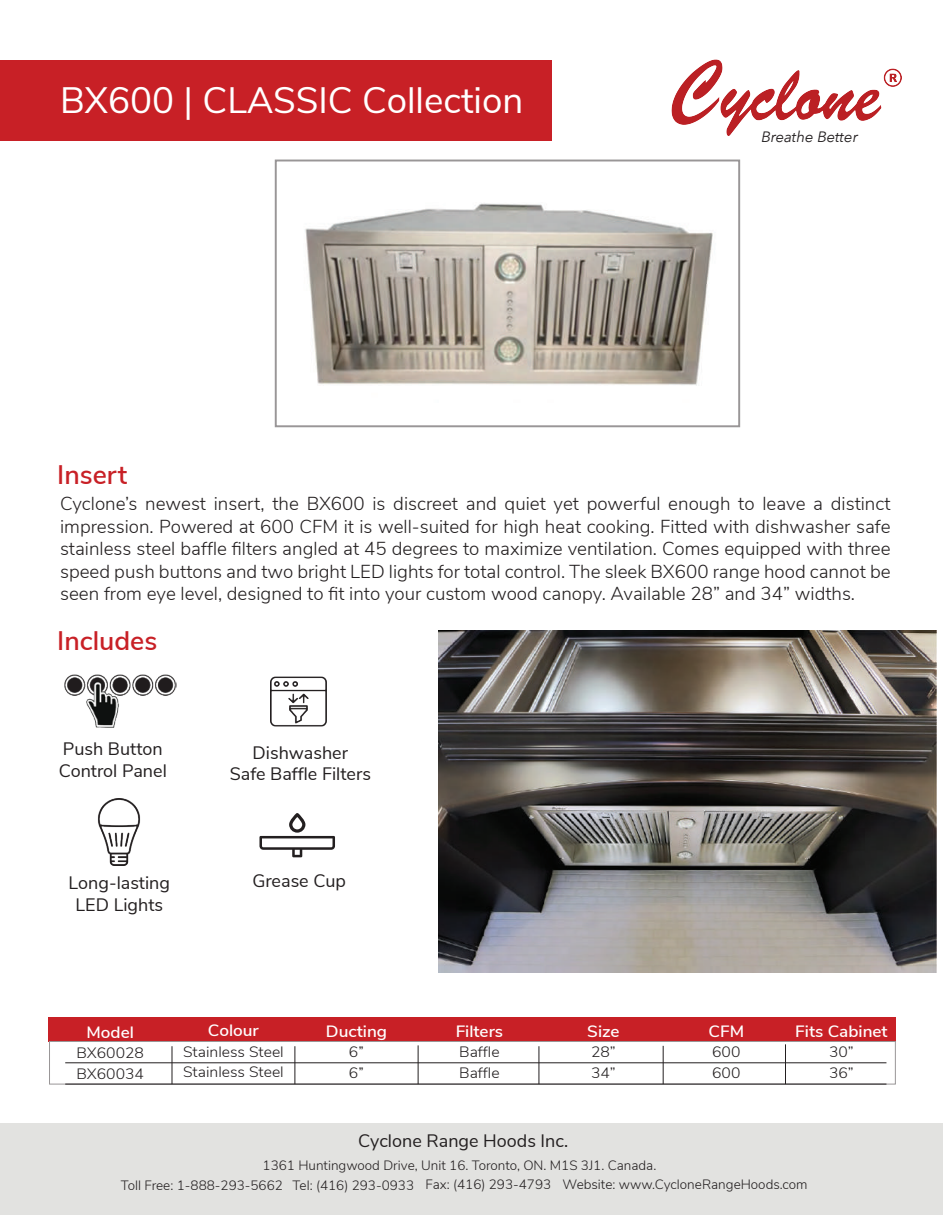
<style>
.page{position:relative;width:945px;height:1215px;background:#fff}
.page>*{position:absolute;margin:0;border:0;box-sizing:border-box;transform-origin:0 0}
.t1{font:36.75px "Nunito Sans";color:#fff}
.t2{font:600 26.85px "Nunito Sans";color:#c82026}
.t3{font:300 18.75px/22.5px "Nunito Sans";color:#231f20;text-align:justify}
.t4{font:18px/21.6px "Nunito Sans";color:#231f20;text-align:center}
.t5{font:600 16.35px "Nunito Sans";color:#fff;scale:1.05 1}
.t6{font:300 15px/20.4px "Nunito Sans";color:#231f20;scale:1.05 1}
.t7{font:italic 15px "Avenir Next";color:#231f20}
.t8{font:300 13.5px/19px "Nunito Sans";color:#231f20}
</style>
<div class="page">
<div style="left:0;top:60px;width:552px;height:81px;background:#c82026"></div>
<div style="left:0;top:1123px;width:942px;height:92px;background:#e2e2e0"></div>
<img style="left:271px;top:676px;width:56px;height:51px">
<img style="left:97px;top:799px;width:44px;height:67px">
<div style="left:275px;top:160px;width:465px;height:267px;border:2px solid #999697"></div>
<div style="left:48px;top:1017px;width:847px;height:25px;background:#c82026"></div>
<div style="left:49px;top:1041px;width:847px;height:44px;border:1px solid #999697"></div>
<hr style="left:172px;top:1046px;width:1px;height:38px;background:#231f20">
<hr style="left:295px;top:1046px;width:1px;height:38px;background:#231f20">
<hr style="left:418px;top:1045px;width:1px;height:39px;background:#231f20">
<hr style="left:539px;top:1046px;width:1px;height:38px;background:#231f20">
<hr style="left:663px;top:1046px;width:1px;height:38px;background:#231f20">
<hr style="left:785px;top:1044px;width:1px;height:40px;background:#231f20">
<hr style="left:65px;top:1084px;width:821px;height:1px;background:#231f20">
<hr style="left:65px;top:1063px;width:821px;height:1px;background:#231f20">
<svg style="left:259px;top:813px;width:76px;height:44px"></svg>
<img style="left:305px;top:203px;width:408px;height:183px">
<img style="left:439px;top:630px;width:498px;height:343px">
<img style="left:671px;top:59px;width:230px;height:77px">
<img style="left:65px;top:674px;width:112px;height:53px">
<h1 class="t1" style="left:60px;top:74px;width:465px">BX600 | CLASSIC Collection</h1>
<h2 class="t2" style="left:57px;top:455px;width:72px">Insert</h2>
<p class="t7" style="left:761px;top:124px;width:98px">Breathe Better</p>
<p class="t3" style="left:60px;top:491px;width:832px">Cyclone’s newest insert, the BX600 is discreet and quiet yet powerful enough to leave a distinct impression. Powered at 600 CFM it is well-suited for high heat cooking. Fitted with dishwasher safe stainless steel baffle filters angled at 45 degrees to maximize ventilation. Comes equipped with three speed push buttons and two bright LED lights for total control. The sleek BX600 range hood cannot be seen from eye level, designed to fit into your custom wood canopy. Available 28” and 34” widths.</p>
<h2 class="t2" style="left:57px;top:621px;width:102px">Includes</h2>
<p class="t4" style="left:59px;top:737px;width:110px;text-align:left">Push Button<br>Control Panel</p>
<p class="t4" style="left:69px;top:871px;width:103px">Long-lasting<br>LED Lights</p>
<p class="t4" style="left:230px;top:741px;width:143px">Dishwasher<br>Safe Baffle Filters</p>
<p class="t4" style="left:252px;top:868px;width:95px">Grease Cup</p>
<p class="t5" style="left:87px;top:1020px;width:47px">Model</p>
<p class="t6" style="left:77px;top:1042px;width:66px">BX60028<br>BX60034</p>
<p class="t5" style="left:208px;top:1018px;width:50px">Colour</p>
<p class="t6" style="left:183px;top:1040px;width:97px">Stainless Steel<br>Stainless Steel</p>
<p class="t5" style="left:326px;top:1019px;width:60px">Ducting</p>
<p class="t6" style="left:349px;top:1041px;width:16px">6’’<br>6’’</p>
<p class="t5" style="left:456px;top:1019px;width:47px">Filters</p>
<p class="t6" style="left:459px;top:1041px;width:40px">Baffle<br>Baffle</p>
<p class="t5" style="left:587px;top:1019px;width:32px">Size</p>
<p class="t6" style="left:591px;top:1041px;width:25px">28”<br>34”</p>
<p class="t5" style="left:709px;top:1019px;width:35px">CFM</p>
<p class="t6" style="left:712px;top:1041px;width:28px">600<br>600</p>
<p class="t5" style="left:795px;top:1019px;width:89px">Fits Cabinet</p>
<p class="t6" style="left:829px;top:1041px;width:25px">30”<br>36”</p>
<p class="t4" style="left:358px;top:1129px;width:212px">Cyclone Range Hoods Inc.</p>
<p class="t8" style="left:121px;top:1155px;width:688px;text-indent:142px">1361 Huntingwood Drive, Unit 16. Toronto, ON. M1S 3J1. Canada.<br>Toll Free: 1-888-293-5662 Tel: (416) 293-0933 Fax: (416) 293-4793 Website: www.CycloneRangeHoods.com</p>
</div>
